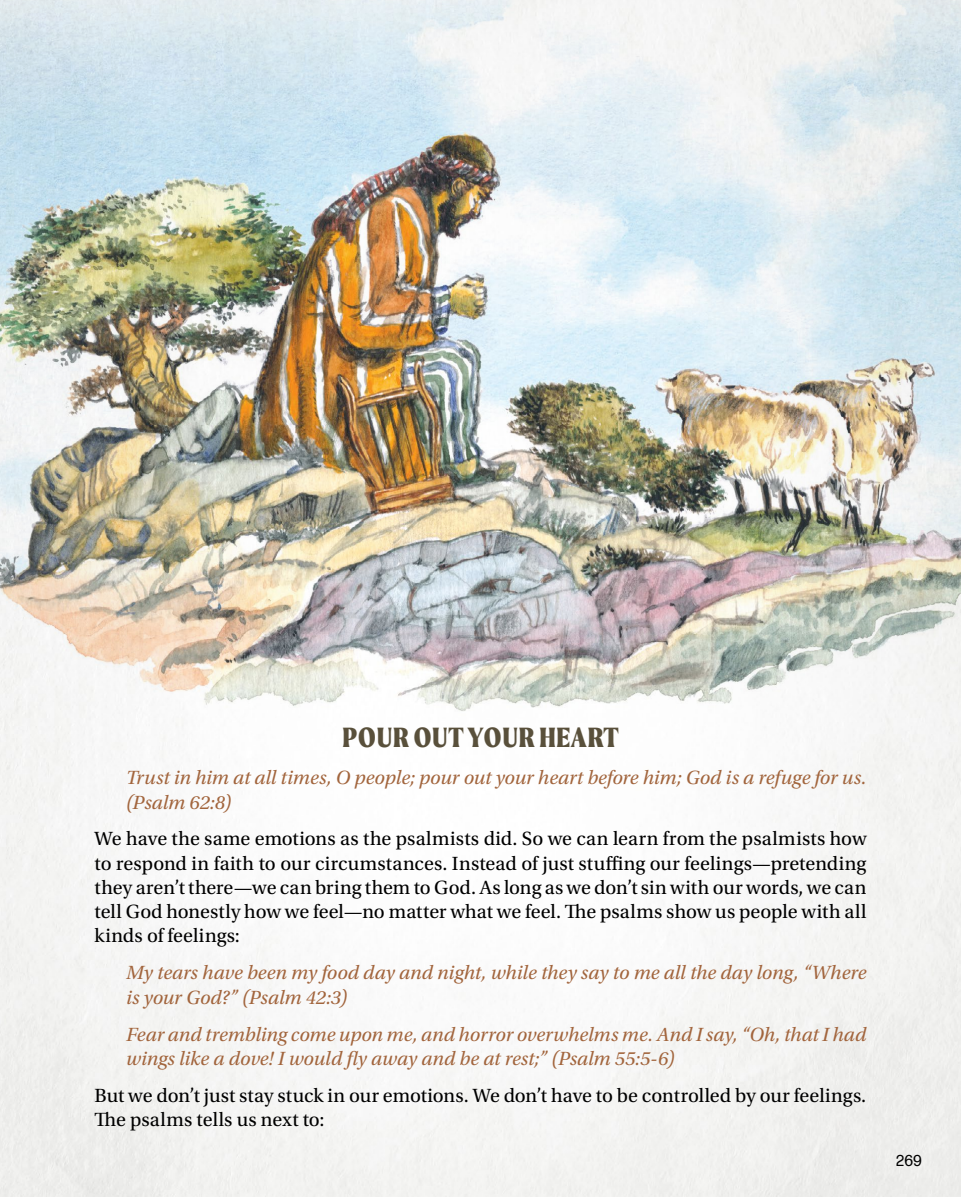
<style>
.page{position:relative;width:961px;height:1197px;background:#fff}
.page>*{position:absolute;margin:0;border:0;box-sizing:border-box;transform-origin:0 0}
.t1{font:800 29.75px "Moret";letter-spacing:.005em;color:#59503b}
.t2{font:20.12px/24.2px "Utopia Std";color:#000;text-align:justify}
.t3{font:italic 20.12px/24.5px "Utopia Std";color:#a2653d}
.t4{font:15.75px "Forma DJR Text";color:#000}
</style>
<div class="page">
<img style="left:0;top:0;width:961px;height:740px">
<h1 class="t1" style="left:342px;top:720px;width:278px">POUR OUT YOUR HEART</h1>
<p class="t3" style="left:126px;top:766px;width:742px">Trust in him at all times, O people; pour out your heart before him; God is a refuge for us. (Psalm 62:8)</p>
<p class="t2" style="left:94px;top:827px;width:773px">We have the same emotions as the psalmists did. So we can learn from the psalmists how to respond in faith to our circumstances. Instead of just stuffing our feelings—pretending they aren’t there—we can bring them to God. As long as we don’t sin with our words, we can tell God honestly how we feel—no matter what we feel. The psalms show us people with all kinds of feelings:</p>
<p class="t3" style="left:126px;top:961px;width:742px">My tears have been my food day and night, while they say to me all the day long, “Where is your God?” (Psalm 42:3)</p>
<p class="t3" style="left:126px;top:1022px;width:742px">Fear and trembling come upon me, and horror overwhelms me. And I say, “Oh, that I had wings like a dove! I would fly away and be at rest;” (Psalm 55:5-6)</p>
<p class="t2" style="left:94px;top:1084px;width:773px">But we don’t just stay stuck in our emotions. We don’t have to be controlled by our feelings.<br>The psalms tells us next to:</p>
<p class="t4" style="left:896px;top:1151px;width:27px">269</p>
</div>
